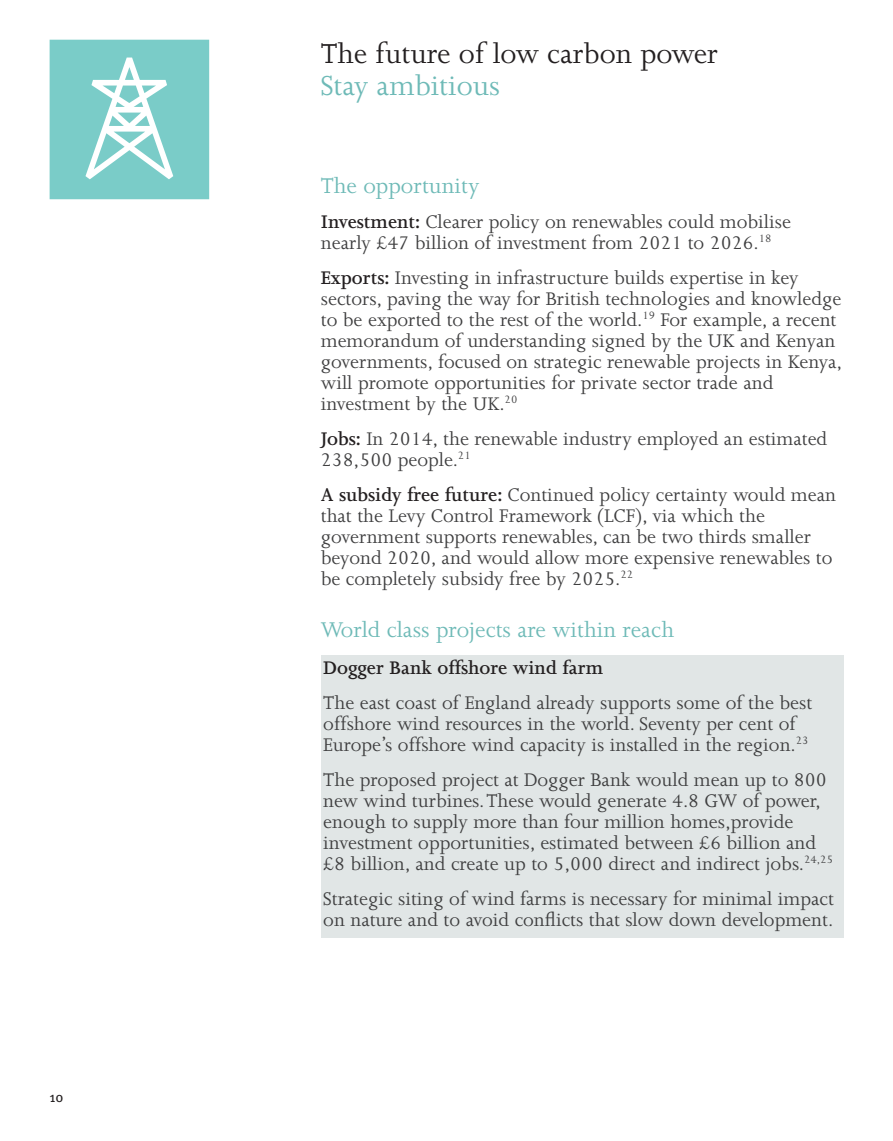
<style>
.page{position:relative;width:893px;height:1141px;background:#fff}
.page>*{position:absolute;margin:0;border:0;box-sizing:border-box;transform-origin:0 0}
.t1{font:31.5px "Joanna";color:#231f20}
.t2{font:31.5px "Joanna";color:#6ebab7}
.t3{font:24.5px "Joanna";color:#6ebab7}
.t4{font:21px/21px "Joanna";color:#3e3e3f}
.t5{font:600 21px "Joanna";color:#231f20}
.t6{font:14px "Meta OT";color:#231f20}
.s1{font-weight:600;color:#231f20}
</style>
<div class="page">
<div style="left:321px;top:656px;width:522px;height:282px;background:#e1e6e6"></div>
<svg style="left:50px;top:40px;width:159px;height:159px;background:#8cd3cf"></svg>
<p class="t6" style="left:50px;top:1088px;width:16px">10</p>
<h1 class="t1" style="left:321px;top:37px;width:399px">The future of low carbon power</h1>
<h1 class="t2" style="left:321px;top:68px;width:181px">Stay ambitious</h1>
<p class="t3" style="left:321px;top:172px;width:160px">The opportunity</p>
<p class="t4" style="left:321px;top:211px;width:472px"><span class="s1">Investment:</span> Clearer policy on renewables could mobilise nearly £47 billion of investment from 2021 to 2026.<sup>18</sup></p>
<p class="t4" style="left:321px;top:267px;width:523px"><span class="s1">Exports:</span> Investing in infrastructure builds expertise in key sectors, paving the way for British technologies and knowledge to be exported to the rest of the world.<sup>19</sup> For example, a recent memorandum of understanding signed by the UK and Kenyan governments, focused on strategic renewable projects in Kenya, will promote opportunities for private sector trade and investment by the UK.<sup>20</sup></p>
<p class="t4" style="left:321px;top:428px;width:508px"><span class="s1">Jobs:</span> In 2014, the renewable industry employed an estimated<br>238,500 people.<sup>21</sup></p>
<p class="t4" style="left:321px;top:484px;width:517px"><span class="s1">A subsidy free future:</span> Continued policy certainty would mean that the Levy Control Framework (LCF), via which the government supports renewables, can be two thirds smaller beyond 2020, and would allow more expensive renewables to be completely subsidy free by 2025.<sup>22</sup></p>
<p class="t3" style="left:321px;top:617px;width:355px">World class projects are within reach</p>
<p class="t5" style="left:323px;top:656px;width:282px">Dogger Bank offshore wind farm</p>
<p class="t4" style="left:323px;top:692px;width:490px">The east coast of England already supports some of the best offshore wind resources in the world. Seventy per cent of<br>Europe’s offshore wind capacity is installed in the region.<sup>23</sup></p>
<p class="t4" style="left:323px;top:769px;width:511px">The proposed project at Dogger Bank would mean up to 800 new wind turbines. These would generate 4.8 GW of power, enough to supply more than four million homes,provide investment opportunities, estimated between £6 billion and £8 billion, and create up to 5,000 direct and indirect jobs.<sup>24,25</sup></p>
<p class="t4" style="left:323px;top:888px;width:512px">Strategic siting of wind farms is necessary for minimal impact on nature and to avoid conflicts that slow down development.</p>
</div>
